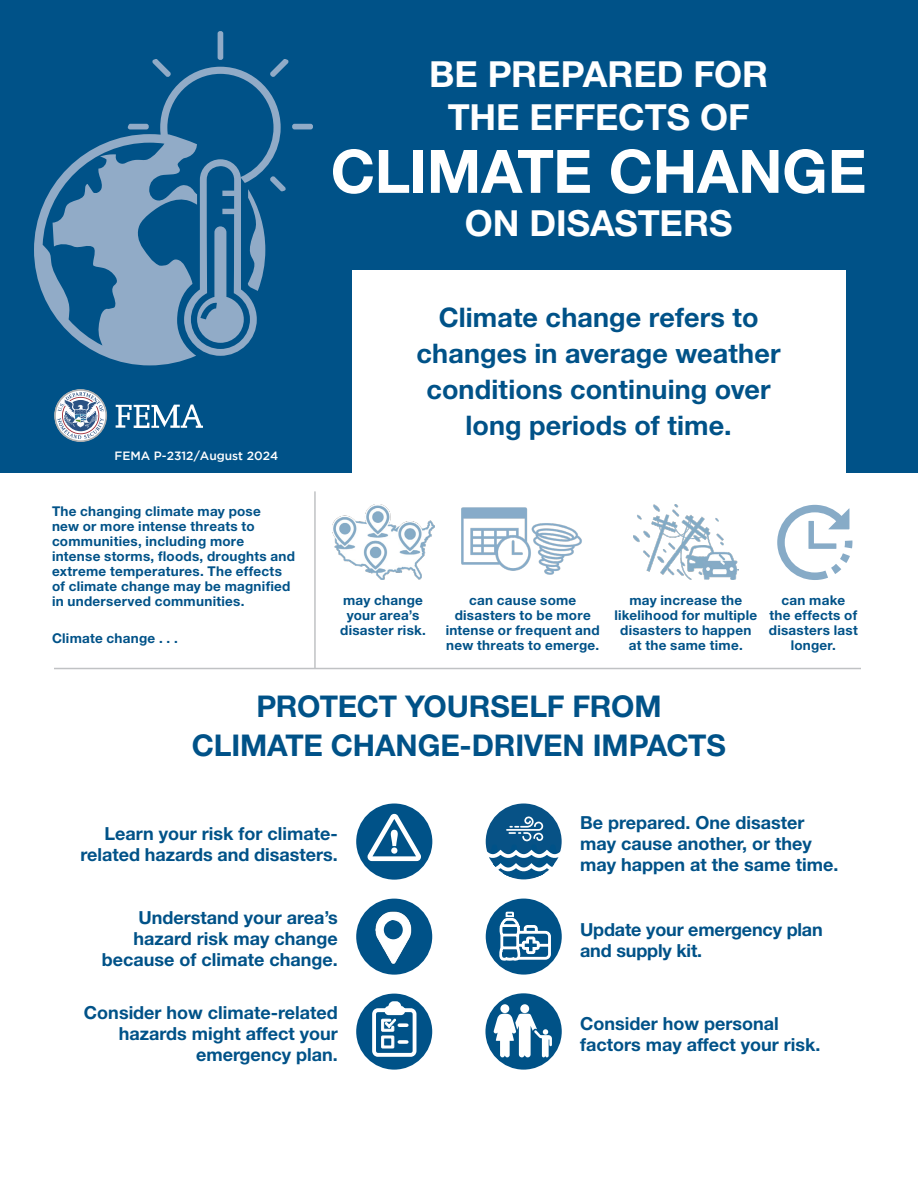
<style>
.page{position:relative;width:918px;height:1188px;background:#fff}
.page>*{position:absolute;margin:0;border:0;box-sizing:border-box;transform-origin:0 0}
.t1{font:700 60px "Helvetica Neue";letter-spacing:-.005em;color:#fff}
.t2{font:700 36px/43.2px "Helvetica Neue";color:#fff;text-align:center}
.t3{font:700 30px/39px "Helvetica Neue";letter-spacing:-.005em;color:#005288;text-align:center}
.Paragraph_Style_2{font:700 27px/36px "Helvetica Neue";letter-spacing:.005em;color:#005288;text-align:center}
.t4{font:700 18px/21px "Helvetica Neue";color:#005288;text-align:right}
.BT_iCON{font:700 13.5px/15px "Helvetica Neue";letter-spacing:.02em;color:#005288;text-align:center}
.t5{font:500 12px "Gotham";color:#fff}
</style>
<div class="page">
<div style="left:0;top:0;width:918px;height:472px;background:#005288"></div>
<svg style="left:116px;top:405px;width:87px;height:23px"></svg>
<svg style="left:54px;top:389px;width:53px;height:53px"></svg>
<div style="left:352px;top:270px;width:494px;height:203px;background:#fff"></div>
<img style="left:332px;top:505px;width:102px;height:75px">
<hr style="left:54px;top:668px;width:807px;height:1px;background:#c0c2c4">
<img style="left:633px;top:505px;width:105px;height:75px">
<div style="left:356px;top:804px;width:76px;height:76px;background:#005288;border-radius:50%"></div>
<svg style="left:368px;top:814px;width:53px;height:47px"></svg>
<div style="left:356px;top:994px;width:76px;height:76px;background:#005288;border-radius:50%"></div>
<svg style="left:371px;top:1000px;width:46px;height:57px"></svg>
<svg style="left:398px;top:1040px;width:11px;height:4px"></svg>
<div style="left:356px;top:899px;width:76px;height:76px;background:#005288;border-radius:50%"></div>
<img style="left:361px;top:908px;width:67px;height:67px">
<div style="left:486px;top:899px;width:76px;height:76px;background:#005288;border-radius:50%"></div>
<svg style="left:499px;top:911px;width:53px;height:90px"></svg>
<div style="left:485px;top:993px;width:77px;height:77px;background:#005287;border-radius:50%"></div>
<div style="left:500px;top:1004px;width:9px;height:9px;background:#fff;border-radius:50%"></div>
<div style="left:520px;top:1004px;width:9px;height:9px;background:#fff;border-radius:50%"></div>
<svg style="left:494px;top:1014px;width:58px;height:43px"></svg>
<div style="left:486px;top:804px;width:76px;height:75px;background:#075286;border-radius:50%"></div>
<img style="left:532px;top:523px;width:50px;height:52px">
<img style="left:461px;top:507px;width:71px;height:64px">
<div style="left:218px;top:31px;width:5px;height:29px;background:#91abc7;border-radius:2px"></div>
<div style="left:292px;top:124px;width:21px;height:5px;background:#91abc7;border-radius:2px"></div>
<svg style="left:276px;top:59px;width:13px;height:11px"></svg>
<svg style="left:152px;top:59px;width:13px;height:8px"></svg>
<svg style="left:34px;top:67px;width:247px;height:298px"></svg>
<div style="left:384px;top:920px;width:19px;height:19px;background:#005288;border-radius:50%"></div>
<svg style="left:777px;top:505px;width:76px;height:75px"></svg>
<svg style="left:485px;top:816px;width:77px;height:63px"></svg>
<hr style="left:314px;top:491px;width:2px;height:178px;background:#c0c2c4">
<h1 class="t2" style="left:429px;top:53px;width:341px">BE PREPARED FOR<br>THE EFFECTS OF</h1>
<h1 class="t1" style="left:331px;top:124px;width:537px">CLIMATE CHANGE</h1>
<h1 class="t2" style="left:465px;top:203px;width:269px">ON DISASTERS</h1>
<p class="t5" style="left:114px;top:448px;width:165px">FEMA P-2312/August 2024</p>
<p class="BT_iCON" style="left:52px;top:505px;width:245px;text-align:left">The changing climate may pose<br>new or more intense threats to communities, including more intense storms, floods, droughts and extreme temperatures. The effects of climate change may be magnified in underserved communities.</p>
<p class="BT_iCON" style="left:52px;top:631px;width:127px">Climate change . . .</p>
<p class="Paragraph_Style_2" style="left:417px;top:300px;width:366px">Climate change refers to changes in average weather conditions continuing over long periods of time.</p>
<p class="BT_iCON" style="left:340px;top:593px;width:87px">may change your area’s disaster risk.</p>
<p class="BT_iCON" style="left:446px;top:593px;width:156px">can cause some disasters to be more intense or frequent and new threats to emerge.</p>
<p class="BT_iCON" style="left:614px;top:593px;width:144px">may increase the likelihood for multiple disasters to happen at the same time.</p>
<p class="BT_iCON" style="left:769px;top:593px;width:90px">can make<br>the effects of disasters last longer.</p>
<h2 class="t3" style="left:192px;top:687px;width:536px">PROTECT YOURSELF FROM<br>CLIMATE CHANGE-DRIVEN IMPACTS</h2>
<p class="t4" style="left:80px;top:823px;width:259px">Learn your risk for climate&shy;related hazards and disasters.</p>
<p class="t4" style="left:102px;top:907px;width:237px">Understand your area’s hazard risk may change because of climate change.</p>
<p class="t4" style="left:84px;top:1003px;width:255px">Consider how climate-related hazards might affect your emergency plan.</p>
<p class="t4" style="left:580px;top:813px;width:260px;text-align:left">Be prepared. One disaster may cause another, or they may happen at the same time.</p>
<p class="t4" style="left:580px;top:919px;width:244px;text-align:left">Update your emergency plan and supply kit.</p>
<p class="t4" style="left:580px;top:1013px;width:242px;text-align:left">Consider how personal factors may affect your risk.</p>
</div>
